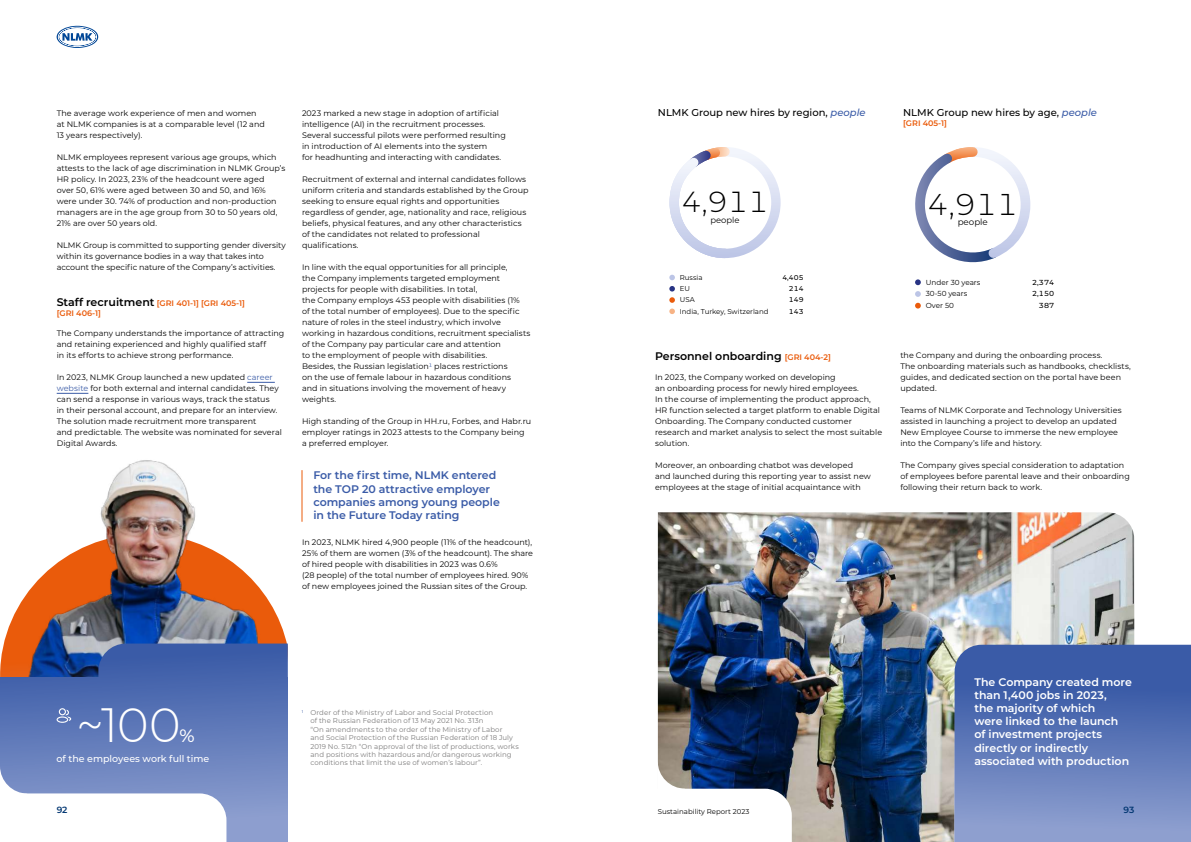
<style>
.page{position:relative;width:1191px;height:842px;background:#fff}
.page>*{position:absolute;margin:0;border:0;box-sizing:border-box;transform-origin:0 0}
.t1{font:300 48px "Montserrat";color:#fff}
.t2{font:300 30.1px "Montserrat";color:#000}
.t3{font:300 29px "Montserrat";color:#000}
.t4{font:500 18px "Montserrat";color:#fff}
.t5{font:600 11px/13.2px "Montserrat";letter-spacing:-.005em;color:#fff}
.t6{font:600 11px/13.2px "Montserrat";letter-spacing:-.005em;color:#3a5ba7}
.t7{font:600 11px "Montserrat";color:#000}
.t8{font:500 10px "Montserrat";color:#000}
.t9{font:500 9.5px "Montserrat";letter-spacing:-.005em;color:#fff}
.t10{font:600 9px "Montserrat";color:#043873}
.t11{font:8.7px "Montserrat";color:#000}
.t12{font:8.4px "Montserrat";color:#000}
.t13{font:8px/11px "Montserrat";letter-spacing:.005em;color:#000}
.t14{font:600 8px/9.6px "Montserrat";color:#ea5b0b}
.t15{font:7.3px/11.6px "Montserrat";color:#000}
.t16{font:500 7.3px/11.6px "Montserrat";color:#000;text-align:right}
.t17{font:7px/8.4px "Montserrat";letter-spacing:.01em;color:#7c7b7b}
.t18{font:7px/11.2px "Montserrat";color:#000}
.t19{font:500 7px/11.2px "Montserrat";color:#000;text-align:justify}
.s1{font-size:11px;color:#000}
.s2{color:#3a5ba7}
.s3{color:#3d5ca7}
.s4{font-style:italic;color:#3a5ba7}
.s5{font-size:8px;color:#ea5b0b}
</style>
<div class="page">
<img style="left:3px;top:460px;width:284px;height:184px">
<img style="left:658px;top:512px;width:476px;height:330px">
<div style="left:954px;top:645px;width:237px;height:32px;background:#3a5ba7"></div>
<svg style="left:247px;top:382px;width:28px;height:1px"></svg>
<hr style="left:57px;top:393px;width:31px;height:1px;background:#3a5ba7">
<svg style="left:669px;top:275px;width:6px;height:5px"></svg>
<svg style="left:669px;top:309px;width:6px;height:5px"></svg>
<svg style="left:669px;top:147px;width:112px;height:112px"></svg>
<svg style="left:669px;top:286px;width:6px;height:17px"></svg>
<svg style="left:915px;top:147px;width:116px;height:116px"></svg>
<svg style="left:915px;top:291px;width:5px;height:6px"></svg>
<svg style="left:915px;top:303px;width:5px;height:6px"></svg>
<svg style="left:915px;top:279px;width:5px;height:6px"></svg>
<svg style="left:0;top:644px;width:288px;height:198px;background:#5c73b0"></svg>
<svg style="left:57px;top:708px;width:14px;height:15px"></svg>
<hr style="left:302px;top:470px;width:1px;height:52px;background:#ea5b0b">
<div style="left:954px;top:677px;width:237px;height:165px;background:linear-gradient(to bottom,#3557a5,#94a4d2)"></div>
<svg style="left:0;top:766px;width:226px;height:76px"></svg>
<svg style="left:657px;top:761px;width:135px;height:81px"></svg>
<svg style="left:57px;top:26px;width:41px;height:22px"></svg>
<p class="t13" style="left:57px;top:108px;width:210px">The average work experience of men and women at NLMK companies is at a comparable level (12 and<br>13 years respectively).</p>
<p class="t13" style="left:57px;top:152px;width:230px">NLMK employees represent various age groups, which attests to the lack of age discrimination in NLMK Group’s HR policy. In 2023, 23% of the headcount were aged<br>over 50, 61% were aged between 30 and 50, and 16% were under 30. 74% of production and non-production managers are in the age group from 30 to 50 years old, 21% are over 50 years old.</p>
<p class="t13" style="left:57px;top:240px;width:231px">NLMK Group is committed to supporting gender diversity within its governance bodies in a way that takes into account the specific nature of the Company’s activities.</p>
<p class="t14" style="left:57px;top:298px;width:190px"><span class="s1">Staff recruitment</span> [GRI 401-1] [GRI 405-1] [GRI 406-1]</p>
<p class="t13" style="left:57px;top:328px;width:229px">The Company understands the importance of attracting and retaining experienced and highly qualified staff<br>in its efforts to achieve strong performance.</p>
<p class="t13" style="left:57px;top:372px;width:227px">In 2023, NLMK Group launched a new updated <span class="s2">career website</span> for both external and internal candidates. They can send a response in various ways, track the status<br>in their personal account, and prepare for an interview.<br>The solution made recruitment more transparent<br>and predictable. The website was nominated for several Digital Awards.</p>
<p class="t13" style="left:302px;top:108px;width:205px">2023 marked a new stage in adoption of artificial intelligence (AI) in the recruitment processes.<br>Several successful pilots were performed resulting in introduction of AI elements into the system<br>for headhunting and interacting with candidates.</p>
<p class="t13" style="left:302px;top:174px;width:228px">Recruitment of external and internal candidates follows uniform criteria and standards established by the Group seeking to ensure equal rights and opportunities regardless of gender, age, nationality and race, religious beliefs, physical features, and any other characteristics of the candidates not related to professional qualifications.</p>
<p class="t13" style="left:302px;top:262px;width:230px">In line with the equal opportunities for all principle,<br>the Company implements targeted employment projects for people with disabilities. In total,<br>the Company employs 453 people with disabilities (1%<br>of the total number of employees). Due to the specific nature of roles in the steel industry, which involve working in hazardous conditions, recruitment specialists of the Company pay particular care and attention<br>to the employment of people with disabilities.<br>Besides, the Russian legislation<span class="s3">1</span> places restrictions<br>on the use of female labour in hazardous conditions<br>and in situations involving the movement of heavy weights.</p>
<p class="t13" style="left:302px;top:416px;width:231px">High standing of the Group in HH.ru, Forbes, and Habr.ru employer ratings in 2023 attests to the Company being a preferred employer.</p>
<h3 class="t6" style="left:313px;top:468px;width:188px">For the first time, NLMK entered the TOP 20 attractive employer companies among young people in the Future Today rating</h3>
<p class="t13" style="left:302px;top:537px;width:233px">In 2023, NLMK hired 4,900 people (11% of the headcount), 25% of them are women (3% of the headcount). The share of hired people with disabilities in 2023 was 0.6%<br>(28 people) of the total number of employees hired. 90% of new employees joined the Russian sites of the Group.</p>
<h1 class="t1" style="left:76px;top:692px;width:106px">~100</h1>
<h3 class="t4" style="left:179px;top:723px;width:17px">%</h3>
<p class="t9" style="left:57px;top:752px;width:154px">of the employees work full time</p>
<p class="t17" style="left:310px;top:708px;width:210px;text-indent:-9px"><sup>1</sup> Order of the Ministry of Labor and Social Protection<br>of the Russian Federation of 13 May 2021 No. 313n<br>“On amendments to the order of the Ministry of Labor<br>and Social Protection of the Russian Federation of 18 July 2019 No. 512n “On approval of the list of productions, works and positions with hazardous and/or dangerous working conditions that limit the use of women’s labour”.</p>
<p class="t8" style="left:658px;top:106px;width:209px">NLMK Group new hires by region, <span class="s4">people</span></p>
<p class="t8" style="left:903px;top:106px;width:195px">NLMK Group new hires by age, <span class="s4">people</span></p>
<p class="t14" style="left:903px;top:118px;width:45px">[GRI 405-1]</p>
<h3 class="t3" style="left:681px;top:182px;width:89px">4,911</h3>
<p class="t12" style="left:710px;top:214px;width:31px">people</p>
<h2 class="t2" style="left:927px;top:184px;width:92px">4,911</h2>
<p class="t11" style="left:957px;top:216px;width:32px">people</p>
<p class="t18" style="left:680px;top:272px;width:90px">Russia<br>EU<br>USA<br>India, Turkey, Switzerland</p>
<p class="t19" style="left:789px;top:272px;width:16px;text-indent:-7px">4,405<br>214<br>149<br>143</p>
<h3 class="t7" style="left:655px;top:348px;width:177px">Personnel onboarding <span class="s5">[GRI 404-2]</span></h3>
<p class="t13" style="left:655px;top:372px;width:229px">In 2023, the Company worked on developing<br>an onboarding process for newly hired employees.<br>In the course of implementing the product approach, HR function selected a target platform to enable Digital Onboarding. The Company conducted customer research and market analysis to select the most suitable solution.</p>
<p class="t13" style="left:655px;top:460px;width:217px">Moreover, an onboarding chatbot was developed<br>and launched during this reporting year to assist new employees at the stage of initial acquaintance with</p>
<p class="t15" style="left:926px;top:276px;width:56px">Under 30 years<br>30-50 years<br>Over 50</p>
<p class="t16" style="left:1032px;top:276px;width:24px">2,374<br>2,150<br>387</p>
<p class="t13" style="left:900px;top:350px;width:232px">the Company and during the onboarding process.<br>The onboarding materials such as handbooks, checklists, guides, and dedicated section on the portal have been updated.</p>
<p class="t13" style="left:900px;top:405px;width:223px">Teams of NLMK Corporate and Technology Universities assisted in launching a project to develop an updated New Employee Course to immerse the new employee into the Company’s life and history.</p>
<p class="t13" style="left:900px;top:460px;width:231px">The Company gives special consideration to adaptation of employees before parental leave and their onboarding following their return back to work.</p>
<h3 class="t5" style="left:974px;top:675px;width:159px">The Company created more than 1,400 jobs in 2023,<br>the majority of which<br>were linked to the launch of investment projects directly or indirectly associated with production</h3>
<p class="t10" style="left:57px;top:804px;width:12px">92</p>
<p class="t18" style="left:658px;top:806px;width:93px">Sustainability Report 2023</p>
<p class="t10" style="left:1123px;top:804px;width:12px">93</p>
</div>
